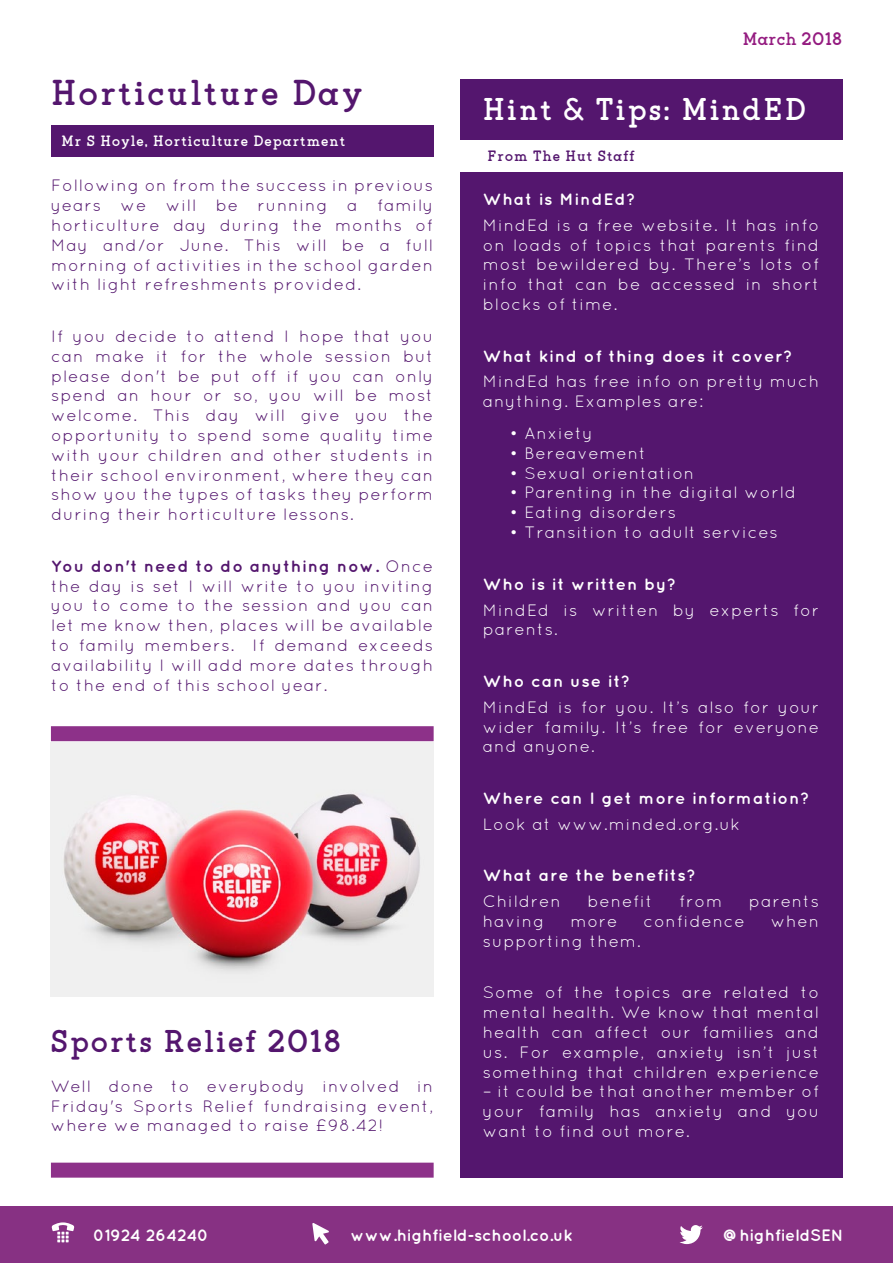
<style>
.page{position:relative;width:893px;height:1263px;background:#fff}
.page>*{position:absolute;margin:0;border:0;box-sizing:border-box;transform-origin:0 0}
.t1{font:700 36px "Flagship Slab";letter-spacing:.07em;color:#54166e}
.t2{font:700 31.5px "Flagship Slab";letter-spacing:.07em;color:#fff}
.t3{font:700 31.5px "Flagship Slab";letter-spacing:.07em;color:#54166e}
.t4{font:700 18px "Flagship Slab";letter-spacing:.02em;color:#941b80}
.t5{font:16.5px/19.8px "Quicksand";letter-spacing:.05em;color:#54166e;text-align:justify}
.t6{font:16.5px/19.8px "Quicksand";letter-spacing:.05em;color:#fff;text-align:justify}
.t7{font:700 16.5px "Quicksand";letter-spacing:.05em;color:#fff}
.t8{font:700 16.5px "Quicksand";letter-spacing:-.005em;color:#fff}
.t9{font:700 16.5px "Quicksand";color:#fff}
.t10{font:700 15px "Flagship Slab";letter-spacing:.07em;color:#fff}
.t11{font:700 15px "Flagship Slab";letter-spacing:.07em;color:#54166e}
.s1{font-weight:700}
</style>
<div class="page">
<div style="left:0;top:1206px;width:893px;height:57px;background:#873183"></div>
<svg style="left:52px;top:1222px;width:22px;height:20px"></svg>
<svg style="left:312px;top:1223px;width:17px;height:21px"></svg>
<svg style="left:679px;top:1225px;width:24px;height:19px"></svg>
<div style="left:460px;top:80px;width:382px;height:1098px;background:#54166e"></div>
<div style="left:457px;top:140px;width:386px;height:31px;background:#fff"></div>
<div style="left:51px;top:125px;width:382px;height:31px;background:#54166e"></div>
<div style="left:51px;top:1162px;width:383px;height:15px;background:#8d3189"></div>
<div style="left:51px;top:726px;width:383px;height:15px;background:#8d3189"></div>
<img style="left:51px;top:742px;width:383px;height:254px">
<h1 class="t1" style="left:51px;top:71px;width:313px">Horticulture Day</h1>
<p class="t10" style="left:62px;top:132px;width:285px">Mr S Hoyle, Horticulture Department</p>
<p class="t5" style="left:51px;top:176px;width:383px">Following on from the success in previous years we will be running a family horticulture day during the months of May and/or June. This will be a full morning of activities in the school garden with light refreshments provided.</p>
<p class="t5" style="left:51px;top:326px;width:383px">If you decide to attend I hope that you can make it for the whole session but please don't be put off if you can only spend an hour or so, you will be most welcome. This day will give you the opportunity to spend some quality time with your children and other students in their school environment, where they can show you the types of tasks they perform during their horticulture lessons.</p>
<p class="t5" style="left:51px;top:556px;width:383px"><span class="s1">You don't need to do anything now.</span> Once the day is set I will write to you inviting you to come to the session and you can let me know then, places will be available to family members. If demand exceeds availability I will add more dates through to the end of this school year.</p>
<h2 class="t3" style="left:51px;top:1022px;width:291px">Sports Relief 2018</h2>
<p class="t5" style="left:51px;top:1076px;width:384px">Well done to everybody involved in Friday's Sports Relief fundraising event, where we managed to raise £98.42!</p>
<p class="t4" style="left:743px;top:27px;width:101px">March 2018</p>
<h2 class="t2" style="left:483px;top:90px;width:324px">Hint &amp; Tips: MindED</h2>
<p class="t11" style="left:487px;top:147px;width:148px">From The Hut Staff</p>
<p class="t7" style="left:483px;top:189px;width:154px">What is MindEd?</p>
<p class="t6" style="left:483px;top:215px;width:338px">MindEd is a free website. It has info on loads of topics that parents find most bewildered by. There’s lots of info that can be accessed in short blocks of time.</p>
<p class="t7" style="left:483px;top:346px;width:311px">What kind of thing does it cover?</p>
<p class="t6" style="left:483px;top:372px;width:338px">MindEd has free info on pretty much anything. Examples are:</p>
<p class="t6" style="left:510px;top:423px;width:84px">• Anxiety</p>
<p class="t6" style="left:510px;top:443px;width:138px">• Bereavement</p>
<p class="t6" style="left:510px;top:463px;width:186px">• Sexual orientation</p>
<p class="t6" style="left:510px;top:483px;width:288px">• Parenting in the digital world</p>
<p class="t6" style="left:510px;top:502px;width:168px">• Eating disorders</p>
<p class="t6" style="left:510px;top:522px;width:270px">• Transition to adult services</p>
<p class="t7" style="left:483px;top:574px;width:195px">Who is it written by?</p>
<p class="t6" style="left:483px;top:600px;width:338px">MindEd is written by experts for parents.</p>
<p class="t7" style="left:483px;top:671px;width:149px">Who can use it?</p>
<p class="t6" style="left:483px;top:697px;width:338px">MindEd is for you. It’s also for your wider family. It’s free for everyone and anyone.</p>
<p class="t7" style="left:483px;top:788px;width:328px">Where can I get more information?</p>
<p class="t6" style="left:483px;top:814px;width:259px">Look at www.minded.org.uk</p>
<p class="t7" style="left:483px;top:866px;width:214px">What are the benefits?</p>
<p class="t6" style="left:483px;top:891px;width:79px">Children</p>
<p class="t6" style="left:587px;top:891px;width:67px">benefit</p>
<p class="t6" style="left:679px;top:891px;width:44px">from</p>
<p class="t6" style="left:749px;top:891px;width:72px">parents</p>
<p class="t6" style="left:483px;top:911px;width:63px">having</p>
<p class="t6" style="left:570px;top:911px;width:49px">more</p>
<p class="t6" style="left:643px;top:911px;width:103px">confidence</p>
<p class="t6" style="left:771px;top:911px;width:50px">when</p>
<p class="t6" style="left:483px;top:931px;width:159px">supporting them.</p>
<p class="t6" style="left:483px;top:982px;width:338px">Some of the topics are related to mental health. We know that mental health can affect our families and us. For example, anxiety isn’t just something that children experience</p>
<p class="t6" style="left:483px;top:1081px;width:338px">– it could be that another member of your family has anxiety and you want to find out more.</p>
<p class="t9" style="left:93px;top:1225px;width:117px">01924 264240</p>
<p class="t8" style="left:351px;top:1225px;width:223px">www.highfield-school.co.uk</p>
<p class="t8" style="left:723px;top:1225px;width:122px">@highfieldSEN</p>
</div>
